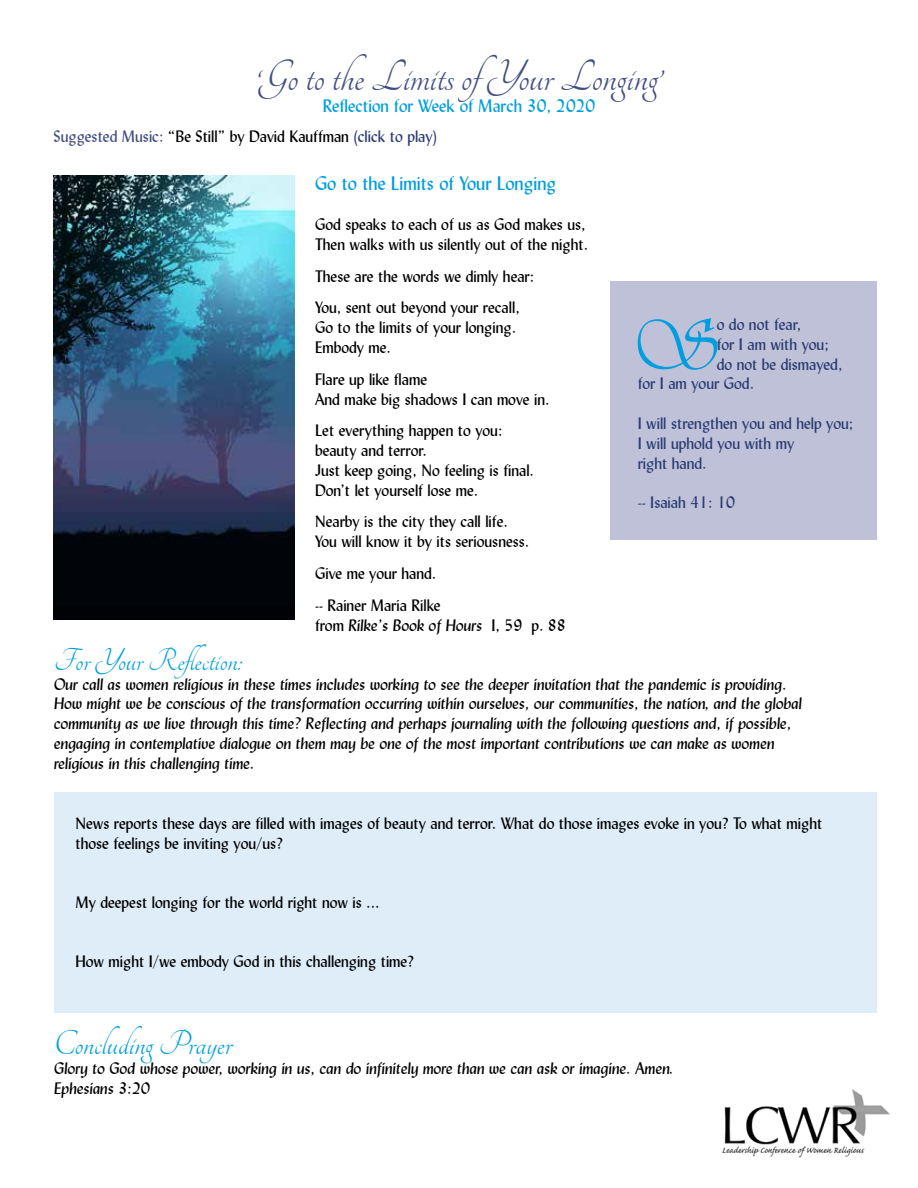
<style>
.page{position:relative;width:918px;height:1188px;background:#fff}
.page>*{position:absolute;margin:0;border:0;box-sizing:border-box;transform-origin:0 0}
.t1{font:73.65px "Vivaldii";color:#009ede}
.t2{font:48px "Tangerine";color:#434f82}
.t3{font:37.5px "Tangerine";color:#009ede}
.t4{font:34.5px "Tangerine";color:#009ede}
.t5{font:19.5px "Lydian BT";color:#009ede}
.t6{font:18px "Lydian BT";color:#009ede}
.t7{font:16.5px/19.8px "Lydian BT";color:#000}
.t8{font:italic 16.5px/19.8px "Lydian BT";color:#000}
.t9{font:16.5px/19.8px "Lydian BT";color:#2b3c73}
.s1{color:#434f82}
.s2{color:#2b3c73}
.s3{font-style:normal}
</style>
<div class="page">
<div style="left:610px;top:281px;width:267px;height:259px;background:#bec1d7"></div>
<img style="left:722px;top:1089px;width:168px;height:68px">
<div style="left:55px;top:793px;width:822px;height:220px;background:#dfedf9"></div>
<img style="left:54px;top:176px;width:241px;height:444px">
<h2 class="t2" style="left:256px;top:53px;width:407px">‘Go to the Limits ofYour Longing’</h2>
<p class="t6" style="left:323px;top:94px;width:274px">Reflection for Week of March 30, 2020</p>
<p class="t7" style="left:54px;top:126px;width:385px"><span class="s1">Suggested Music:</span> “Be Still” by David Kauffman <span class="s2">(click to play)</span></p>
<p class="t5" style="left:315px;top:172px;width:243px">Go to the Limits of Your Longing</p>
<p class="t7" style="left:315px;top:214px;width:275px">God speaks to each of us as God makes us,<br>Then walks with us silently out of the night.</p>
<p class="t7" style="left:315px;top:260px;width:221px;line-height:31.8px">These are the words we dimly hear:<br>You, sent out beyond your recall,</p>
<p class="t7" style="left:315px;top:317px;width:203px">Go to the limits of your longing.<br>Embody me.</p>
<p class="t7" style="left:315px;top:369px;width:236px">Flare up like flame<br>And make big shadows I can move in.</p>
<p class="t7" style="left:315px;top:421px;width:221px">Let everything happen to you: beauty and terror.<br>Just keep going, No feeling is final.<br>Don’t let yourself lose me.</p>
<p class="t7" style="left:315px;top:512px;width:216px">Nearby is the city they call life.<br>You will know it by its seriousness.</p>
<p class="t7" style="left:315px;top:557px;width:127px;line-height:31.8px">Give me your hand. -- Rainer Maria Rilke</p>
<p class="t8" style="left:315px;top:615px;width:252px"><span class="s3">from</span> Rilke’s Book of Hours <span class="s3">I, 59 p. 88</span></p>
<h1 class="t1" style="left:628px;top:303px;width:90px">S</h1>
<p class="t9" style="left:717px;top:314px;width:86px">o do not fear,</p>
<p class="t9" style="left:717px;top:334px;width:114px">for I am with you;</p>
<p class="t9" style="left:717px;top:354px;width:127px">do not be dismayed,</p>
<p class="t9" style="left:638px;top:374px;width:118px">for I am your God.</p>
<p class="t9" style="left:638px;top:413px;width:217px">I will strengthen you and help you;<br>I will uphold you with my<br>right hand.</p>
<p class="t9" style="left:638px;top:492px;width:99px">-- Isaiah 41: 10</p>
<h3 class="t4" style="left:54px;top:643px;width:190px">For Your Reflection:</h3>
<p class="t8" style="left:54px;top:674px;width:750px">Our call as women religious in these times includes working to see the deeper invitation that the pandemic is providing.<br>How might we be conscious of the transformation occurring within ourselves, our communities, the nation, and the global community as we live through this time? Reflecting and perhaps journaling with the following questions and, if possible, engaging in contemplative dialogue on them may be one of the most important contributions we can make as women religious in this challenging time.</p>
<p class="t7" style="left:75px;top:813px;width:748px">News reports these days are filled with images of beauty and terror. What do those images evoke in you? To what might those feelings be inviting you/us?</p>
<p class="t7" style="left:75px;top:892px;width:306px">My deepest longing for the world right now is ...</p>
<p class="t7" style="left:75px;top:952px;width:340px">How might I/we embody God in this challenging time?</p>
<h3 class="t3" style="left:54px;top:1025px;width:180px">Concluding Prayer</h3>
<p class="t8" style="left:54px;top:1058px;width:621px">Glory to God whose power, working in us, can do infinitely more than we can ask or imagine. Amen.<br>Ephesians 3:20</p>
</div>
